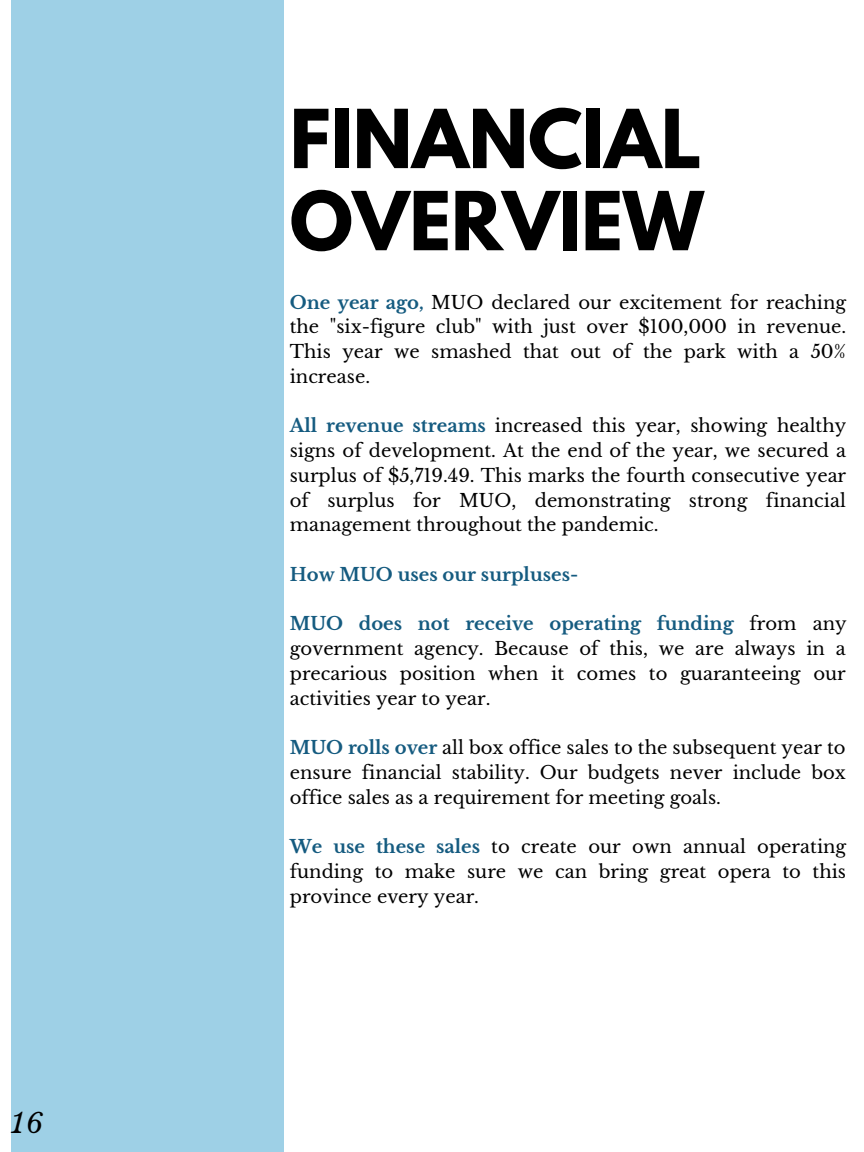
<style>
.page{position:relative;width:864px;height:1152px;background:#fff}
.page>*{position:absolute;margin:0;border:0;box-sizing:border-box;transform-origin:0 0}
.t1{font:700 72px "League Spartan";color:#000}
.t2{font:italic 27px "Libre Baskerville";color:#000}
.t3{font:18px/24.8px "Libre Baskerville";color:#000;text-align:justify}
.t4{font:700 18px "Libre Baskerville";color:#155b80}
.s1{font-weight:700;color:#155b80}
</style>
<div class="page">
<div style="left:11px;top:0;width:273px;height:1152px;background:#9ed0e6"></div>
<p class="t2" style="left:11px;top:1107px;width:33px">16</p>
<p class="t1" style="left:290px;top:103px;width:413px">FINANCIAL</p>
<p class="t1" style="left:290px;top:185px;width:415px">OVERVIEW</p>
<p class="t3" style="left:290px;top:290px;width:558px"><span class="s1">One year ago,</span> MUO declared our excitement for reaching the "six-figure club" with just over $100,000 in revenue.<br>This year we smashed that out of the park with a 50% increase.</p>
<p class="t3" style="left:290px;top:414px;width:558px"><span class="s1">All revenue streams</span> increased this year, showing healthy signs of development. At the end of the year, we secured a surplus of $5,719.49. This marks the fourth consecutive year of surplus for MUO, demonstrating strong financial management throughout the pandemic.</p>
<p class="t4" style="left:290px;top:563px;width:290px">How MUO uses our surpluses-</p>
<p class="t3" style="left:290px;top:612px;width:558px"><span class="s1">MUO does not receive operating funding</span> from any government agency. Because of this, we are always in a precarious position when it comes to guaranteeing our activities year to year.</p>
<p class="t3" style="left:290px;top:735px;width:558px"><span class="s1">MUO rolls over</span> all box office sales to the subsequent year to ensure financial stability. Our budgets never include box office sales as a requirement for meeting goals.</p>
<p class="t3" style="left:290px;top:834px;width:558px"><span class="s1">We use these sales</span> to create our own annual operating funding to make sure we can bring great opera to this province every year.</p>
</div>
